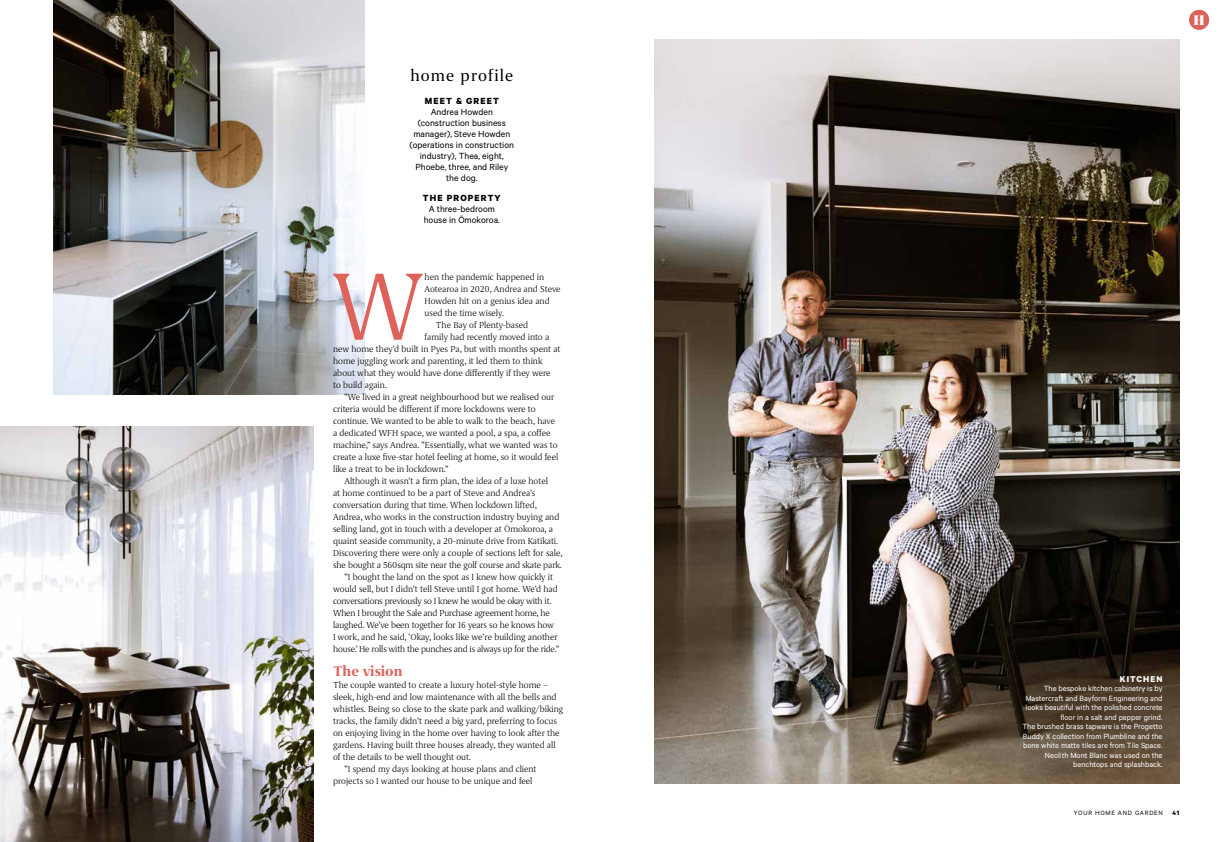
<style>
.page{position:relative;width:1219px;height:842px;background:#fff}
.page>*{position:absolute;margin:0;border:0;box-sizing:border-box;transform-origin:0 0}
.t1{font:300 110px "Grifo S";color:#df625a}
.t2{font:18px "Grifo S";letter-spacing:.06em;color:#000}
.t3{font:700 16px "Grifo S";color:#df625a}
.t4{font:900 16px "Grifo M";color:#fff}
.t5{font:300 10px "Grifo S";color:#000}
.t6{font:10px/11px "Calibre";color:#000;text-align:center}
.t7{font:300 10px "Grifo S";letter-spacing:-.02em;color:#000}
.t8{font:700 10px "Calibre";letter-spacing:.11em;color:#000}
.t9{font:700 9.5px "Calibre";letter-spacing:.11em;color:#fff}
.t10{font:8.5px/9.5px "Calibre";color:#fff;text-align:right}
.t11{font:7px "Calibre";letter-spacing:.1em;color:#000}
.t12{font:700 7px "Calibre";color:#000}
</style>
<div class="page">
<img style="left:54px;top:0;width:311px;height:394px">
<img style="left:0;top:426px;width:314px;height:416px">
<img style="left:655px;top:40px;width:524px;height:744px">
<svg style="left:295px;top:261px;width:149px;height:228px"></svg>
<div style="left:1189px;top:10px;width:20px;height:20px;background:#df625a;border-radius:50%"></div>
<h2 class="t2" style="left:410px;top:65px;width:104px">home profile</h2>
<p class="t8" style="left:425px;top:95px;width:76px">MEET &amp; GREET</p>
<p class="t6" style="left:410px;top:106px;width:106px">Andrea Howden (construction business manager), Steve Howden (operations in construction industry), Thea, eight,<br>Phoebe, three, and Riley the dog.</p>
<p class="t8" style="left:423px;top:191px;width:79px">THE PROPERTY</p>
<p class="t6" style="left:424px;top:203px;width:78px">A three-bedroom house in Ōmokoroa.</p>
<h1 class="t1" style="left:331px;top:246px;width:95px">W</h1>
<p class="t5" style="left:425px;top:271px;width:121px">hen the pandemic happened in</p>
<p class="t5" style="left:425px;top:283px;width:138px">Aotearoa in 2020, Andrea and Steve</p>
<p class="t5" style="left:425px;top:295px;width:127px">Howden hit on a genius idea and</p>
<p class="t5" style="left:425px;top:307px;width:81px">used the time wisely.</p>
<p class="t5" style="left:436px;top:319px;width:94px">The Bay of Plenty-based</p>
<p class="t5" style="left:425px;top:331px;width:126px">family had recently moved into a</p>
<p class="t5" style="left:333px;top:343px;width:229px">new home they’d built in Pyes Pa, but with months spent at</p>
<p class="t5" style="left:333px;top:355px;width:211px">home juggling work and parenting, it led them to think</p>
<p class="t5" style="left:333px;top:367px;width:219px">about what they would have done differently if they were</p>
<p class="t5" style="left:333px;top:379px;width:55px">to build again.</p>
<p class="t5" style="left:344px;top:391px;width:211px">“We lived in a great neighbourhood but we realised our</p>
<p class="t5" style="left:333px;top:403px;width:204px">criteria would be different if more lockdowns were to</p>
<p class="t5" style="left:333px;top:415px;width:224px">continue. We wanted to be able to walk to the beach, have</p>
<p class="t5" style="left:333px;top:427px;width:219px">a dedicated WFH space, we wanted a pool, a spa, a coffee</p>
<p class="t5" style="left:333px;top:439px;width:226px">machine,” says Andrea. “Essentially, what we wanted was to</p>
<p class="t5" style="left:333px;top:451px;width:227px">create a luxe five-star hotel feeling at home, so it would feel</p>
<p class="t5" style="left:333px;top:463px;width:117px">like a treat to be in lockdown.”</p>
<p class="t5" style="left:344px;top:475px;width:205px">Although it wasn’t a firm plan, the idea of a luxe hotel</p>
<p class="t5" style="left:333px;top:487px;width:204px">at home continued to be a part of Steve and Andrea’s</p>
<p class="t5" style="left:333px;top:499px;width:205px">conversation during that time. When lockdown lifted,</p>
<p class="t5" style="left:333px;top:511px;width:228px">Andrea, who works in the construction industry buying and</p>
<p class="t5" style="left:333px;top:523px;width:222px">selling land, got in touch with a developer at Ōmokoroa, a</p>
<p class="t5" style="left:333px;top:535px;width:227px">quaint seaside community, a 20-minute drive from Katikati.</p>
<p class="t5" style="left:333px;top:547px;width:231px">Discovering there were only a couple of sections left for sale,</p>
<p class="t5" style="left:333px;top:559px;width:230px">she bought a 560sqm site near the golf course and skate park.</p>
<p class="t5" style="left:344px;top:571px;width:210px">“I bought the land on the spot as I knew how quickly it</p>
<p class="t5" style="left:333px;top:583px;width:226px">would sell, but I didn’t tell Steve until I got home. We’d had</p>
<p class="t7" style="left:333px;top:595px;width:220px">conversations previously so I knew he would be okay with it.</p>
<p class="t7" style="left:333px;top:607px;width:218px">When I brought the Sale and Purchase agreement home, he</p>
<p class="t5" style="left:333px;top:619px;width:222px">laughed. We’ve been together for 16 years so he knows how</p>
<p class="t5" style="left:333px;top:631px;width:226px">I work, and he said, ‘Okay, looks like we’re building another</p>
<p class="t7" style="left:333px;top:643px;width:228px">house.’ He rolls with the punches and is always up for the ride.”</p>
<h3 class="t3" style="left:333px;top:662px;width:71px">The vision</h3>
<p class="t5" style="left:333px;top:679px;width:217px">The couple wanted to create a luxury hotel-style home –</p>
<p class="t5" style="left:333px;top:691px;width:225px">sleek, high-end and low maintenance with all the bells and</p>
<p class="t5" style="left:333px;top:703px;width:232px">whistles. Being so close to the skate park and walking/biking</p>
<p class="t5" style="left:333px;top:715px;width:225px">tracks, the family didn’t need a big yard, preferring to focus</p>
<p class="t5" style="left:333px;top:727px;width:228px">on enjoying living in the home over having to look after the</p>
<p class="t5" style="left:333px;top:739px;width:224px">gardens. Having built three houses already, they wanted all</p>
<p class="t5" style="left:333px;top:751px;width:140px">of the details to be well thought out.</p>
<p class="t5" style="left:344px;top:763px;width:194px">“I spend my days looking at house plans and client</p>
<p class="t5" style="left:333px;top:775px;width:201px">projects so I wanted our house to be unique and feel</p>
<h3 class="t4" style="left:1193px;top:12px;width:13px">HX</h3>
<p class="t9" style="left:1120px;top:673px;width:44px">KITCHEN</p>
<p class="t10" style="left:1022px;top:684px;width:142px">The bespoke kitchen cabinetry is by Mastercraft and Bayform Engineering and looks beautiful with the polished concrete floor in a salt and pepper grind.<br>The brushed brass tapware is the Progetto Buddy X collection from Plumbline and the bone white matte tiles are from Tile Space.<br>Neolith Mont Blanc was used on the benchtops and splashback.</p>
<p class="t11" style="left:1074px;top:808px;width:91px">YOUR HOME AND GARDEN</p>
<p class="t12" style="left:1172px;top:808px;width:8px">41</p>
</div>
